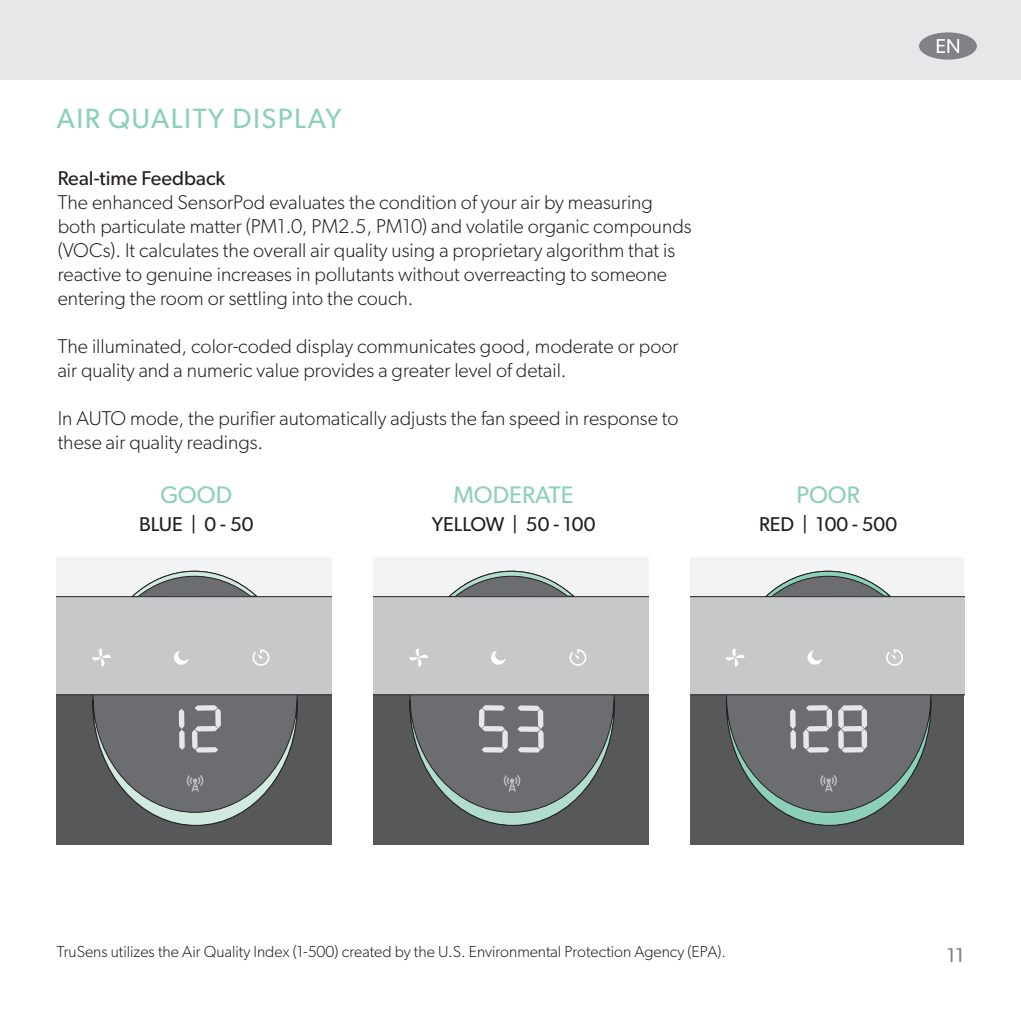
<style>
.page{position:relative;width:1021px;height:1021px;background:#fff}
.page>*{position:absolute;margin:0;border:0;box-sizing:border-box;transform-origin:0 0}
.t1{font:28px "Gibson";letter-spacing:.05em;color:#8dd0ba}
.t2{font:24px "Gibson";color:#8dd0ba}
.t3{font:300 20px/24px "Gibson";color:#231f20}
.t4{font:20px "Gibson";color:#231f20}
.t5{font:20px "Gibson";color:#808285}
.t6{font:300 16px "Gibson";color:#231f20}
</style>
<div class="page">
<div style="left:0;top:0;width:1020px;height:79px;background:#e6e7e9"></div>
<div style="left:919px;top:32px;width:57px;height:28px;background:#808285;border-radius:50%"></div>
<svg style="left:936px;top:39px;width:23px;height:14px"></svg>
<div style="left:57px;top:683px;width:275px;height:161px;background:#57585a"></div>
<div style="left:57px;top:557px;width:275px;height:52px;background:#f2f3f4"></div>
<svg style="left:57px;top:570px;width:275px;height:256px"></svg>
<div style="left:374px;top:557px;width:275px;height:52px;background:#f2f3f4"></div>
<div style="left:374px;top:683px;width:275px;height:161px;background:#57585a"></div>
<svg style="left:374px;top:570px;width:275px;height:256px"></svg>
<div style="left:690px;top:557px;width:274px;height:52px;background:#f2f3f4"></div>
<div style="left:690px;top:683px;width:274px;height:161px;background:#57585a"></div>
<svg style="left:690px;top:570px;width:274px;height:256px"></svg>
<p class="t1" style="left:57px;top:102px;width:286px">AIR QUALITY DISPLAY</p>
<p class="t4" style="left:58px;top:166px;width:169px">Real-time Feedback</p>
<p class="t3" style="left:58px;top:190px;width:635px">The enhanced SensorPod evaluates the condition of your air by measuring both particulate matter (PM1.0, PM2.5, PM10) and volatile organic compounds (VOCs). It calculates the overall air quality using a proprietary algorithm that is reactive to genuine increases in pollutants without overreacting to someone entering the room or settling into the couch.</p>
<p class="t3" style="left:58px;top:334px;width:622px">The illuminated, color-coded display communicates good, moderate or poor air quality and a numeric value provides a greater level of detail.</p>
<p class="t3" style="left:58px;top:406px;width:622px">In AUTO mode, the purifier automatically adjusts the fan speed in response to these air quality readings.</p>
<p class="t2" style="left:160px;top:480px;width:73px">GOOD</p>
<p class="t4" style="left:139px;top:512px;width:116px">BLUE | 0 - 50</p>
<p class="t2" style="left:453px;top:480px;width:121px">MODERATE</p>
<p class="t4" style="left:432px;top:512px;width:165px">YELLOW | 50 - 100</p>
<p class="t2" style="left:796px;top:480px;width:65px">POOR</p>
<p class="t4" style="left:759px;top:512px;width:139px">RED | 100 - 500</p>
<p class="t6" style="left:57px;top:941px;width:670px">TruSens utilizes the Air Quality Index (1-500) created by the U.S. Environmental Protection Agency (EPA).</p>
<p class="t5" style="left:946px;top:942px;width:19px">11</p>
</div>
